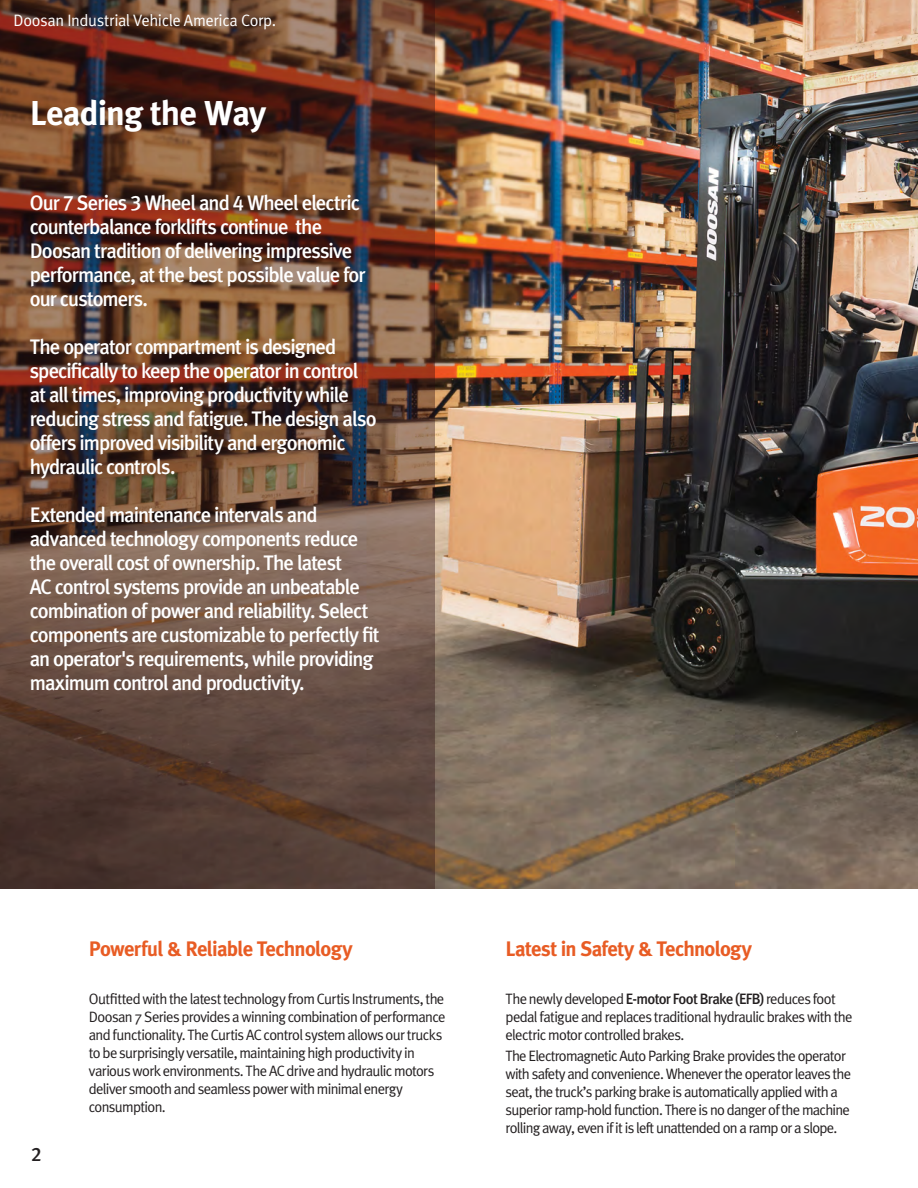
<style>
.page{position:relative;width:918px;height:1188px;background:#fff}
.page>*{position:absolute;margin:0;border:0;box-sizing:border-box;transform-origin:0 0}
.t1{font:700 34.5px "Meta Plus";letter-spacing:-.025em;color:#fff}
.t2{font:500 21px/24px "Meta Plus";letter-spacing:-.05em;color:#fff}
.t3{font:700 21px "Meta Plus";letter-spacing:-.035em;color:#e85c24}
.t4{font:19.5px "Meta Medium LF";color:#231f20}
.t5{font:16.5px "Meta Normal LF";letter-spacing:-.025em;color:#fff}
.t6{font:15px/18px "Meta Plus Normal";letter-spacing:-.05em;color:#231f20}
.s1{font-family:"Meta Plus Medium Caps";font-weight:400}
.s2{font-family:"Meta Medium LF"}
</style>
<div class="page">
<img style="left:435px;top:0;width:483px;height:888px">
<img style="left:0;top:0;width:435px;height:888px">
<p class="t5" style="left:14px;top:11px;width:264px">Doosan Industrial Vehicle America Corp.</p>
<p class="t1" style="left:30px;top:93px;width:238px">Leading the Way</p>
<p class="t2" style="left:30px;top:191px;width:332px">Our <span class="s1">7</span> Series <span class="s1">3</span> Wheel and <span class="s1">4</span> Wheel electric</p>
<p class="t2" style="left:30px;top:215px;width:337px">counterbalance forklifts continue the Doosan tradition of delivering impressive performance, at the best possible value for our customers.</p>
<p class="t2" style="left:30px;top:335px;width:349px">The operator compartment is designed specifically to keep the operator in control at all times, improving productivity while reducing stress and fatigue. The design also offers improved visibility and ergonomic hydraulic controls.</p>
<p class="t2" style="left:30px;top:503px;width:351px">Extended maintenance intervals and advanced technology components reduce the overall cost of ownership. The latest<br>AC control systems provide an unbeatable combination of power and reliability. Select components are customizable to perfectly fit an operator's requirements, while providing maximum control and productivity.</p>
<p class="t4" style="left:31px;top:1143px;width:12px">2</p>
<p class="t3" style="left:89px;top:936px;width:265px">Powerful &amp; Reliable Technology</p>
<p class="t6" style="left:89px;top:990px;width:358px">Outfitted with the latest technology from Curtis Instruments, the Doosan 7 Series provides a winning combination of performance and functionality. The Curtis AC control system allows our trucks to be surprisingly versatile, maintaining high productivity in various work environments. The AC drive and hydraulic motors deliver smooth and seamless power with minimal energy consumption.</p>
<p class="t3" style="left:506px;top:936px;width:248px">Latest in Safety &amp; Technology</p>
<p class="t6" style="left:506px;top:990px;width:349px">The newly developed <span class="s2">E-motor Foot Brake (EFB)</span> reduces foot pedal fatigue and replaces traditional hydraulic brakes with the electric motor controlled brakes.</p>
<p class="t6" style="left:506px;top:1047px;width:347px">The Electromagnetic Auto Parking Brake provides the operator with safety and convenience. Whenever the operator leaves the seat, the truck’s parking brake is automatically applied with a superior ramp-hold function. There is no danger of the machine rolling away, even if it is left unattended on a ramp or a slope.</p>
</div>
